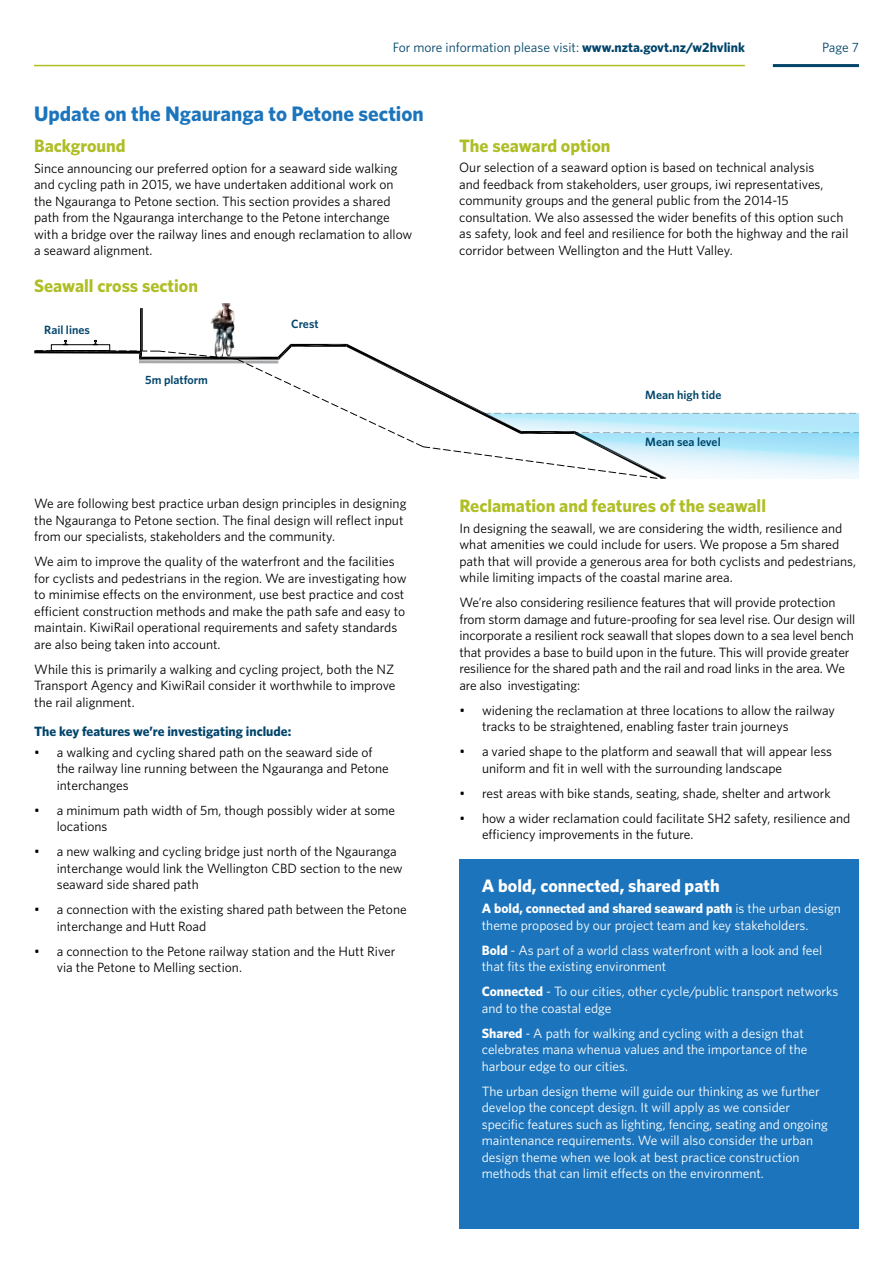
<style>
.page{position:relative;width:893px;height:1263px;background:#fff}
.page>*{position:absolute;margin:0;border:0;box-sizing:border-box;transform-origin:0 0}
.t1{font:700 21px "Whitney";color:#1c75bc}
.t2{font:700 18px "Whitney";color:#afbe24}
.t3{font:700 18px "Whitney";color:#fff}
.t4{font:13.5px/16.5px "Whitney";color:#000}
.t5{font:13.5px/16.5px "Whitney";color:#fff}
.t6{font:13.5px "Whitney";color:#00446a}
.t7{font:700 13.5px "Whitney";color:#00446a}
.t8{font:600 12px "Whitney";color:#00446a}
.s1{font-weight:700}
</style>
<div class="page">
<div style="left:459px;top:859px;width:400px;height:370px;background:#1c75bc"></div>
<hr style="left:773px;top:64px;width:86px;height:3px;background:#00446a">
<hr style="left:34px;top:65px;width:711px;height:1px;background:#afbe24">
<img style="left:210px;top:303px;width:25px;height:37px">
<img style="left:141px;top:309px;width:1px;height:31px">
<hr style="left:140px;top:309px;width:1px;height:42px;background:#000">
<svg style="left:34px;top:340px;width:825px;height:139px"></svg>
<p class="t6" style="left:393px;top:39px;width:354px">For more information please visit: <span class="s1">www.nzta.govt.nz/w2hvlink</span></p>
<p class="t6" style="left:822px;top:39px;width:38px">Page 7</p>
<h1 class="t1" style="left:34px;top:100px;width:391px">Update on the Ngauranga to Petone section</h1>
<h2 class="t2" style="left:34px;top:133px;width:93px">Background</h2>
<p class="t4" style="left:34px;top:159px;width:380px">Since announcing our preferred option for a seaward side walking and cycling path in 2015, we have undertaken additional work on the Ngauranga to Petone section. This section provides a shared path from the Ngauranga interchange to the Petone interchange with a bridge over the railway lines and enough reclamation to allow a seaward alignment.</p>
<h2 class="t2" style="left:34px;top:274px;width:165px">Seawall cross section</h2>
<p class="t8" style="left:44px;top:322px;width:47px">Rail lines</p>
<p class="t8" style="left:145px;top:372px;width:64px">5m platform</p>
<p class="t8" style="left:291px;top:315px;width:29px">Crest</p>
<p class="t4" style="left:34px;top:495px;width:374px">We are following best practice urban design principles in designing the Ngauranga to Petone section. The final design will reflect input from our specialists, stakeholders and the community.</p>
<p class="t4" style="left:34px;top:553px;width:374px">We aim to improve the quality of the waterfront and the facilities for cyclists and pedestrians in the region. We are investigating how to minimise effects on the environment, use best practice and cost efficient construction methods and make the path safe and easy to maintain. KiwiRail operational requirements and safety standards are also being taken into account.</p>
<p class="t4" style="left:34px;top:660px;width:363px;text-align:justify">While this is primarily a walking and cycling project, both the NZ Transport Agency and KiwiRail consider it worthwhile to improve the rail alignment.</p>
<p class="t7" style="left:34px;top:722px;width:259px">The key features we’re investigating include:</p>
<p class="t4" style="left:57px;top:743px;width:334px;text-indent:-23px">• a walking and cycling shared path on the seaward side of the railway line running between the Ngauranga and Petone interchanges</p>
<p class="t4" style="left:57px;top:801px;width:340px;text-indent:-23px">• a minimum path width of 5m, though possibly wider at some locations</p>
<p class="t4" style="left:57px;top:843px;width:348px;text-indent:-23px">• a new walking and cycling bridge just north of the Ngauranga interchange would link the Wellington CBD section to the new seaward side shared path</p>
<p class="t4" style="left:57px;top:901px;width:351px;text-indent:-23px">• a connection with the existing shared path between the Petone interchange and Hutt Road</p>
<p class="t4" style="left:57px;top:942px;width:340px;text-indent:-23px">• a connection to the Petone railway station and the Hutt River via the Petone to Melling section.</p>
<h2 class="t2" style="left:459px;top:133px;width:153px">The seaward option</h2>
<p class="t4" style="left:459px;top:159px;width:391px">Our selection of a seaward option is based on technical analysis<br>and feedback from stakeholders, user groups, iwi representatives, community groups and the general public from the 2014-15 consultation. We also assessed the wider benefits of this option such as safety, look and feel and resilience for both the highway and the rail corridor between Wellington and the Hutt Valley.</p>
<p class="t8" style="left:645px;top:386px;width:78px">Mean high tide</p>
<p class="t8" style="left:645px;top:433px;width:77px">Mean sea level</p>
<h2 class="t2" style="left:459px;top:494px;width:308px">Reclamation and features of the seawall</h2>
<p class="t4" style="left:459px;top:519px;width:398px">In designing the seawall, we are considering the width, resilience and what amenities we could include for users. We propose a 5m shared path that will provide a generous area for both cyclists and pedestrians, while limiting impacts of the coastal marine area.</p>
<p class="t4" style="left:459px;top:594px;width:397px">We’re also considering resilience features that will provide protection from storm damage and future-proofing for sea level rise. Our design will incorporate a resilient rock seawall that slopes down to a sea level bench that provides a base to build upon in the future. This will provide greater resilience for the shared path and the rail and road links in the area. We are also investigating:</p>
<p class="t4" style="left:482px;top:701px;width:355px;text-indent:-23px">• widening the reclamation at three locations to allow the railway tracks to be straightened, enabling faster train journeys</p>
<p class="t4" style="left:482px;top:743px;width:352px;text-indent:-23px">• a varied shape to the platform and seawall that will appear less uniform and fit in well with the surrounding landscape</p>
<p class="t4" style="left:459px;top:784px;width:373px">• rest areas with bike stands, seating, shade, shelter and artwork</p>
<p class="t4" style="left:482px;top:809px;width:370px;text-indent:-23px">• how a wider reclamation could facilitate SH2 safety, resilience and efficiency improvements in the future.</p>
<h2 class="t3" style="left:482px;top:874px;width:239px">A bold, connected, shared path</h2>
<p class="t5" style="left:482px;top:900px;width:361px"><span class="s1">A bold, connected and shared seaward path</span> is the urban design theme proposed by our project team and key stakeholders.</p>
<p class="t5" style="left:482px;top:941px;width:342px"><span class="s1">Bold</span> - As part of a world class waterfront with a look and feel that fits the existing environment</p>
<p class="t5" style="left:482px;top:983px;width:358px"><span class="s1">Connected</span> - To our cities, other cycle/public transport networks and to the coastal edge</p>
<p class="t5" style="left:482px;top:1024px;width:327px"><span class="s1">Shared</span> - A path for walking and cycling with a design that celebrates mana whenua values and the importance of the harbour edge to our cities.</p>
<p class="t5" style="left:482px;top:1082px;width:348px">The urban design theme will guide our thinking as we further develop the concept design. It will apply as we consider specific features such as lighting, fencing, seating and ongoing maintenance requirements. We will also consider the urban design theme when we look at best practice construction methods that can limit effects on the environment.</p>
</div>
